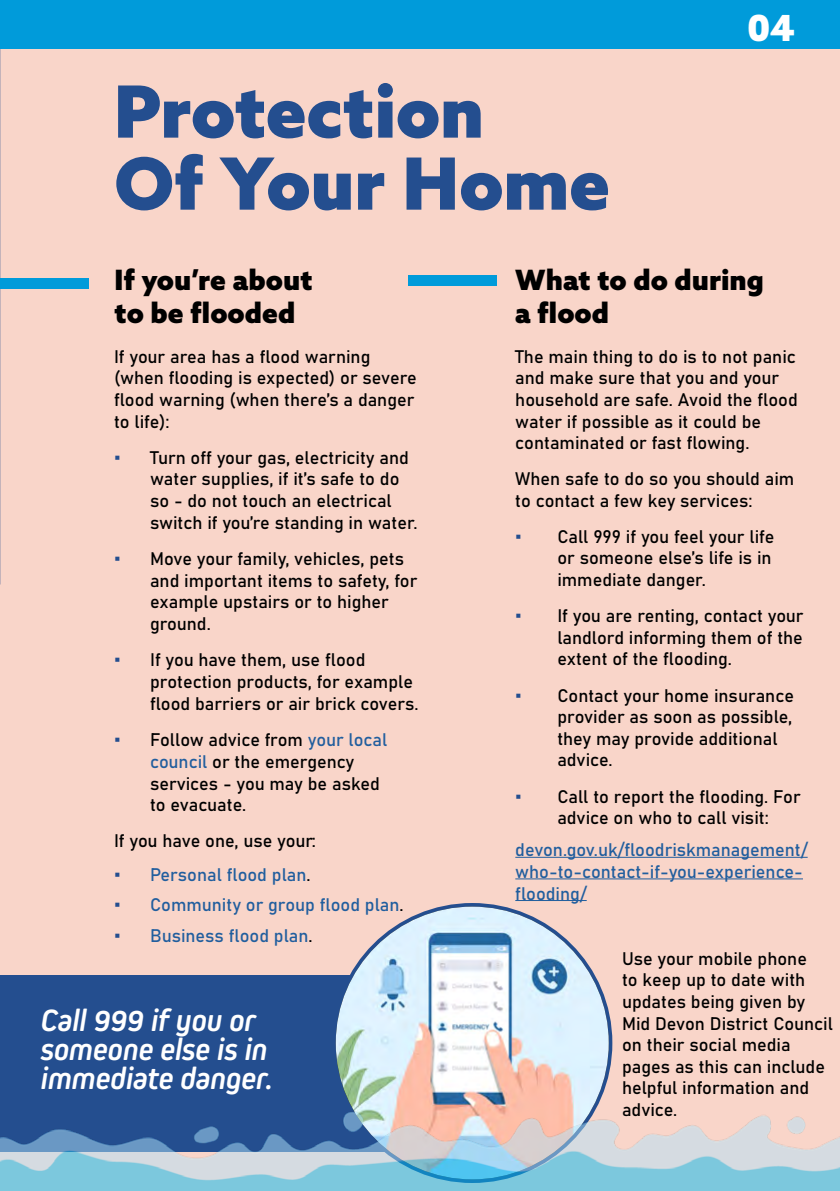
<style>
.page{position:relative;width:840px;height:1191px;background:#fff}
.page>*{position:absolute;margin:0;border:0;box-sizing:border-box;transform-origin:0 0}
.Header_-_Align_Right{font:900 72px "Azo Sans";letter-spacing:-.005em;color:#244e8f}
.Header_-_Align_Right-2{font:900 36px "Azo Sans";color:#fff}
.Pull_Text{font:italic 700 32px "Kiro";letter-spacing:-.005em;color:#fff}
.Header_-_Align_Right-3{font:900 28px "Azo Sans";color:#000}
.Body_Text{font:18px/21.6px "Bahnschrift";color:#000}
.Body_Text-2{font:18px/21.6px "Bahnschrift";color:#215e9e}
.s1{font-size:24px;color:#244e8f}
.s2{color:#215e9e}
.s3{color:#000}
</style>
<div class="page">
<div style="left:0;top:0;width:839px;height:1191px;background:#f9d5c9"></div>
<div style="left:0;top:278px;width:88px;height:11px;background:#009bda"></div>
<hr style="left:515px;top:857px;width:292px;height:1px;background:#215e9e">
<hr style="left:515px;top:878px;width:287px;height:1px;background:#215e9e">
<hr style="left:515px;top:900px;width:71px;height:1px;background:#215e9e">
<div style="left:408px;top:275px;width:88px;height:11px;background:#009bda"></div>
<div style="left:0;top:975px;width:457px;height:177px;background:#244e8f"></div>
<img style="left:0;top:141px;width:1px;height:443px">
<img style="left:335px;top:906px;width:273px;height:273px;border-radius:136px">
<img style="left:0;top:986px;width:839px;height:205px">
<div style="left:0;top:0;width:839px;height:48px;background:#009bda"></div>
<p class="Header_-_Align_Right" style="left:114px;top:64px;width:371px">Protection</p>
<p class="Header_-_Align_Right" style="left:114px;top:136px;width:497px">Of Your Home</p>
<p class="Header_-_Align_Right-2" style="left:746px;top:4px;width:49px">04</p>
<p class="Header_-_Align_Right-3" style="left:114px;top:261px;width:199px">If you’re about</p>
<p class="Header_-_Align_Right-3" style="left:114px;top:294px;width:182px">to be flooded</p>
<p class="Body_Text" style="left:114px;top:344px;width:304px">If your area has a flood warning (when flooding is expected) or severe flood warning (when there’s a danger to life):</p>
<p class="Body_Text" style="left:150px;top:445px;width:269px;text-indent:-36px"><span class="s1">•</span> Turn off your gas, electricity and water supplies, if it’s safe to do so - do not touch an electrical switch if you’re standing in water.</p>
<p class="Body_Text" style="left:150px;top:546px;width:269px;text-indent:-36px"><span class="s1">•</span> Move your family, vehicles, pets and important items to safety, for example upstairs or to higher ground.</p>
<p class="Body_Text" style="left:150px;top:648px;width:270px;text-indent:-36px"><span class="s1">•</span> If you have them, use flood protection products, for example flood barriers or air brick covers.</p>
<p class="Body_Text" style="left:150px;top:727px;width:239px;text-indent:-36px"><span class="s1">•</span> Follow advice from <span class="s2">your local council</span> or the emergency services - you may be asked to evacuate.</p>
<p class="Body_Text" style="left:114px;top:828px;width:203px">If you have one, use your:</p>
<p class="Body_Text-2" style="left:114px;top:863px;width:198px"><span class="s1">•</span> Personal flood plan<span class="s3">.</span></p>
<p class="Body_Text-2" style="left:114px;top:893px;width:291px"><span class="s1">•</span> Community or group flood plan<span class="s3">.</span></p>
<p class="Body_Text-2" style="left:114px;top:923px;width:200px"><span class="s1">•</span> Business flood plan<span class="s3">.</span></p>
<p class="Pull_Text" style="left:41px;top:1001px;width:217px">Call 999 if you or</p>
<p class="Pull_Text" style="left:41px;top:1030px;width:228px">someone else is in</p>
<p class="Pull_Text" style="left:41px;top:1059px;width:234px">immediate danger.</p>
<p class="Header_-_Align_Right-3" style="left:515px;top:261px;width:250px">What to do during</p>
<p class="Header_-_Align_Right-3" style="left:515px;top:294px;width:95px">a flood</p>
<p class="Body_Text" style="left:515px;top:344px;width:284px">The main thing to do is to not panic and make sure that you and your household are safe. Avoid the flood water if possible as it could be contaminated or fast flowing.</p>
<p class="Body_Text" style="left:515px;top:466px;width:280px">When safe to do so you should aim to contact a few key services:</p>
<p class="Body_Text" style="left:557px;top:524px;width:218px;text-indent:-42px"><span class="s1">•</span> Call 999 if you feel your life or someone else’s life is in immediate danger.</p>
<p class="Body_Text" style="left:557px;top:604px;width:248px;text-align:justify;text-indent:-42px"><span class="s1">•</span> If you are renting, contact your landlord informing them of the extent of the flooding.</p>
<p class="Body_Text" style="left:557px;top:683px;width:238px;text-indent:-42px"><span class="s1">•</span> Contact your home insurance provider as soon as possible, they may provide additional advice.</p>
<p class="Body_Text" style="left:515px;top:784px;width:287px;text-align:center"><span class="s1">•</span> Call to report the flooding. For advice on who to call visit:</p>
<p class="Body_Text-2" style="left:515px;top:838px;width:294px">devon.gov.uk/floodriskmanagement/ who-to-contact-if-you-experience&shy;flooding/</p>
<p class="Body_Text" style="left:621px;top:946px;width:212px">Use your mobile phone<br>to keep up to date with updates being given by<br>Mid Devon District Council on their social media pages as this can include helpful information and advice.</p>
</div>
